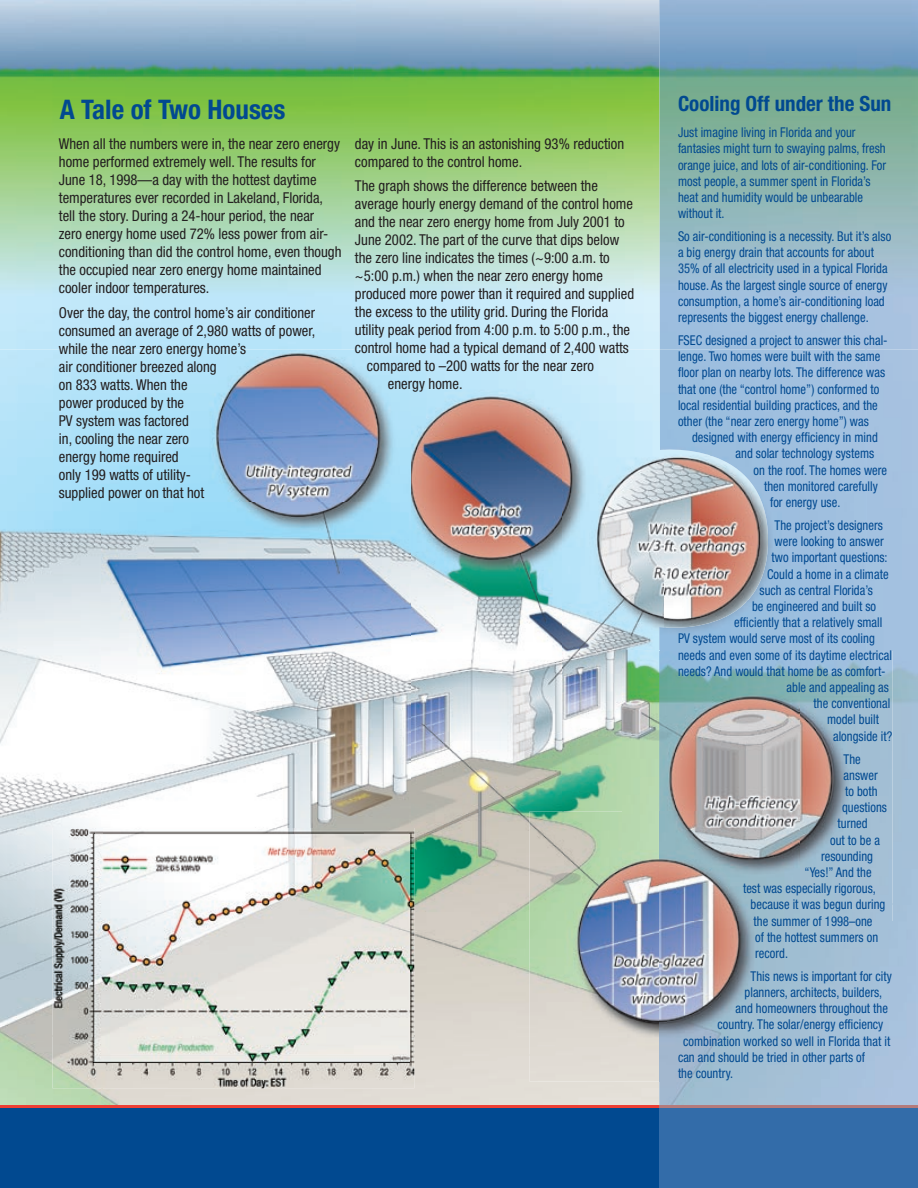
<style>
.page{position:relative;width:918px;height:1188px;background:#fff}
.page>*{position:absolute;margin:0;border:0;box-sizing:border-box;transform-origin:0 0}
.t1{font:700 condensed 27px "Helvetica Neue LT Std";color:#014990}
.t2{font:700 condensed 21px "Helvetica Neue LT Std";color:#014990}
.t3{font:condensed 15px/18px "Helvetica Neue LT Std";color:#231f20}
.t4{font:condensed 13.5px/16.2px "Helvetica Neue LT Std";letter-spacing:.005em;color:#014990;scale:.93 1}
</style>
<div class="page">
<img style="left:0;top:349px;width:102px;height:757px">
<div style="left:102px;top:1056px;width:557px;height:50px;background:#e1dcd5"></div>
<img style="left:410px;top:349px;width:153px;height:707px">
<img style="left:102px;top:349px;width:308px;height:479px">
<img style="left:563px;top:349px;width:102px;height:462px">
<img style="left:665px;top:501px;width:45px;height:100px">
<img style="left:0;top:0;width:918px;height:349px">
<div style="left:0;top:1108px;width:659px;height:80px;background:#014990"></div>
<hr style="left:0;top:1106px;width:659px;height:2px;background:#ee3f34">
<img style="left:867px;top:349px;width:51px;height:555px">
<img style="left:659px;top:601px;width:208px;height:50px">
<img style="left:710px;top:349px;width:157px;height:253px">
<img style="left:659px;top:349px;width:52px;height:152px">
<div style="left:659px;top:1108px;width:259px;height:80px;background:#336ca9"></div>
<hr style="left:659px;top:1106px;width:259px;height:2px;background:#b47a7b">
<img style="left:622px;top:651px;width:37px;height:160px">
<img style="left:799px;top:651px;width:93px;height:270px">
<img style="left:659px;top:651px;width:141px;height:163px">
<img style="left:529px;top:811px;width:270px;height:270px">
<img style="left:53px;top:1037px;width:361px;height:51px">
<img style="left:53px;top:828px;width:51px;height:209px">
<img style="left:363px;top:828px;width:51px;height:209px">
<img style="left:104px;top:828px;width:259px;height:6px">
<img style="left:93px;top:834px;width:316px;height:228px">
<h1 class="t1" style="left:60px;top:93px;width:227px">A Tale of Two Houses</h1>
<p class="t3" style="left:59px;top:135px;width:284px">When all the numbers were in, the near zero energy home performed extremely well. The results for June 18, 1998—a day with the hottest daytime temperatures ever recorded in Lakeland, Florida, tell the story. During a 24-hour period, the near<br>zero energy home used 72% less power from air&shy;conditioning than did the control home, even though the occupied near zero energy home maintained cooler indoor temperatures.</p>
<p class="t3" style="left:59px;top:304px;width:258px">Over the day, the control home’s air conditioner consumed an average of 2,980 watts of power, while the near zero energy home’s<br>air conditioner breezed along<br>on 833 watts. When the<br>power produced by the<br>PV system was factored<br>in, cooling the near zero<br>energy home required<br>only 199 watts of utility-<br>supplied power on that hot</p>
<p class="t3" style="left:355px;top:134px;width:271px">day in June. This is an astonishing 93% reduction compared to the control home.</p>
<p class="t3" style="left:355px;top:177px;width:244px">The graph shows the difference between the</p>
<p class="t3" style="left:355px;top:195px;width:280px">average hourly energy demand of the control home</p>
<p class="t3" style="left:355px;top:213px;width:271px">and the near zero energy home from July 2001 to</p>
<p class="t3" style="left:355px;top:231px;width:266px">June 2002. The part of the curve that dips below</p>
<p class="t3" style="left:355px;top:249px;width:256px">the zero line indicates the times (~9:00 a.m. to</p>
<p class="t3" style="left:355px;top:267px;width:249px">~5:00 p.m.) when the near zero energy home</p>
<p class="t3" style="left:355px;top:285px;width:281px">produced more power than it required and supplied</p>
<p class="t3" style="left:355px;top:303px;width:255px">the excess to the utility grid. During the Florida</p>
<p class="t3" style="left:355px;top:321px;width:277px">utility peak period from 4:00 p.m. to 5:00 p.m., the</p>
<p class="t3" style="left:355px;top:339px;width:275px">control home had a typical demand of 2,400 watts</p>
<p class="t3" style="left:367px;top:357px;width:228px">compared to –200 watts for the near zero</p>
<p class="t3" style="left:388px;top:375px;width:76px">energy home.</p>
<h2 class="t2" style="left:678px;top:91px;width:215px">Cooling Off under the Sun</h2>
<p class="t4" style="left:678px;top:124px;width:225px">Just imagine living in Florida and your fantasies might turn to swaying palms, fresh orange juice, and lots of air-conditioning. For most people, a summer spent in Florida’s heat and humidity would be unbearable without it.</p>
<p class="t4" style="left:678px;top:228px;width:231px">So air-conditioning is a necessity. But it’s also a big energy drain that accounts for about 35% of all electricity used in a typical Florida house. As the largest single source of energy consumption, a home’s air-conditioning load represents the biggest energy challenge.</p>
<p class="t4" style="left:678px;top:332px;width:227px">FSEC designed a project to answer this chal&shy;lenge. Two homes were built with the same floor plan on nearby lots. The difference was that one (the “control home”) conformed to local residential building practices, and the other (the “near zero energy home”) was</p>
<p class="t4" style="left:692px;top:429px;width:201px">designed with energy efficiency in mind</p>
<p class="t4" style="left:736px;top:445px;width:151px">and solar technology systems</p>
<p class="t4" style="left:754px;top:462px;width:145px">on the roof. The homes were</p>
<p class="t4" style="left:764px;top:478px;width:124px">then monitored carefully</p>
<p class="t4" style="left:770px;top:494px;width:77px">for energy use.</p>
<p class="t4" style="left:775px;top:517px;width:118px">The project’s designers</p>
<p class="t4" style="left:775px;top:533px;width:119px">were looking to answer</p>
<p class="t4" style="left:772px;top:549px;width:126px">two important questions:</p>
<p class="t4" style="left:767px;top:566px;width:132px">Could a home in a climate</p>
<p class="t4" style="left:760px;top:582px;width:123px">such as central Florida’s</p>
<p class="t4" style="left:752px;top:598px;width:135px">be engineered and built so</p>
<p class="t4" style="left:734px;top:614px;width:161px">efficiently that a relatively small</p>
<p class="t4" style="left:678px;top:630px;width:213px">PV system would serve most of its cooling</p>
<p class="t4" style="left:678px;top:647px;width:232px">needs and even some of its daytime electrical</p>
<p class="t4" style="left:678px;top:663px;width:225px">needs? And would that home be as comfort-</p>
<p class="t4" style="left:787px;top:679px;width:112px">able and appealing as</p>
<p class="t4" style="left:814px;top:695px;width:84px">the conventional</p>
<p class="t4" style="left:827px;top:711px;width:57px">model built</p>
<p class="t4" style="left:833px;top:728px;width:65px">alongside it?</p>
<p class="t4" style="left:844px;top:751px;width:20px">The</p>
<p class="t4" style="left:844px;top:767px;width:38px">answer</p>
<p class="t4" style="left:845px;top:783px;width:36px">to both</p>
<p class="t4" style="left:842px;top:799px;width:50px">questions</p>
<p class="t4" style="left:838px;top:815px;width:34px">turned</p>
<p class="t4" style="left:830px;top:832px;width:55px">out to be a</p>
<p class="t4" style="left:821px;top:848px;width:57px">resounding</p>
<p class="t4" style="left:805px;top:864px;width:74px">“Yes!” And the</p>
<p class="t4" style="left:743px;top:880px;width:144px">test was especially rigorous,</p>
<p class="t4" style="left:751px;top:896px;width:146px">because it was begun during</p>
<p class="t4" style="left:754px;top:913px;width:129px">the summer of 1998–one</p>
<p class="t4" style="left:755px;top:929px;width:134px">of the hottest summers on</p>
<p class="t4" style="left:755px;top:945px;width:37px">record.</p>
<p class="t4" style="left:751px;top:968px;width:153px">This news is important for city</p>
<p class="t4" style="left:745px;top:984px;width:150px">planners, architects, builders,</p>
<p class="t4" style="left:736px;top:1000px;width:165px">and homeowners throughout the</p>
<p class="t4" style="left:718px;top:1017px;width:180px">country. The solar/energy efficiency</p>
<p class="t4" style="left:683px;top:1033px;width:224px">combination worked so well in Florida that it</p>
<p class="t4" style="left:678px;top:1049px;width:203px">can and should be tried in other parts of</p>
<p class="t4" style="left:678px;top:1065px;width:61px">the country.</p>
</div>
